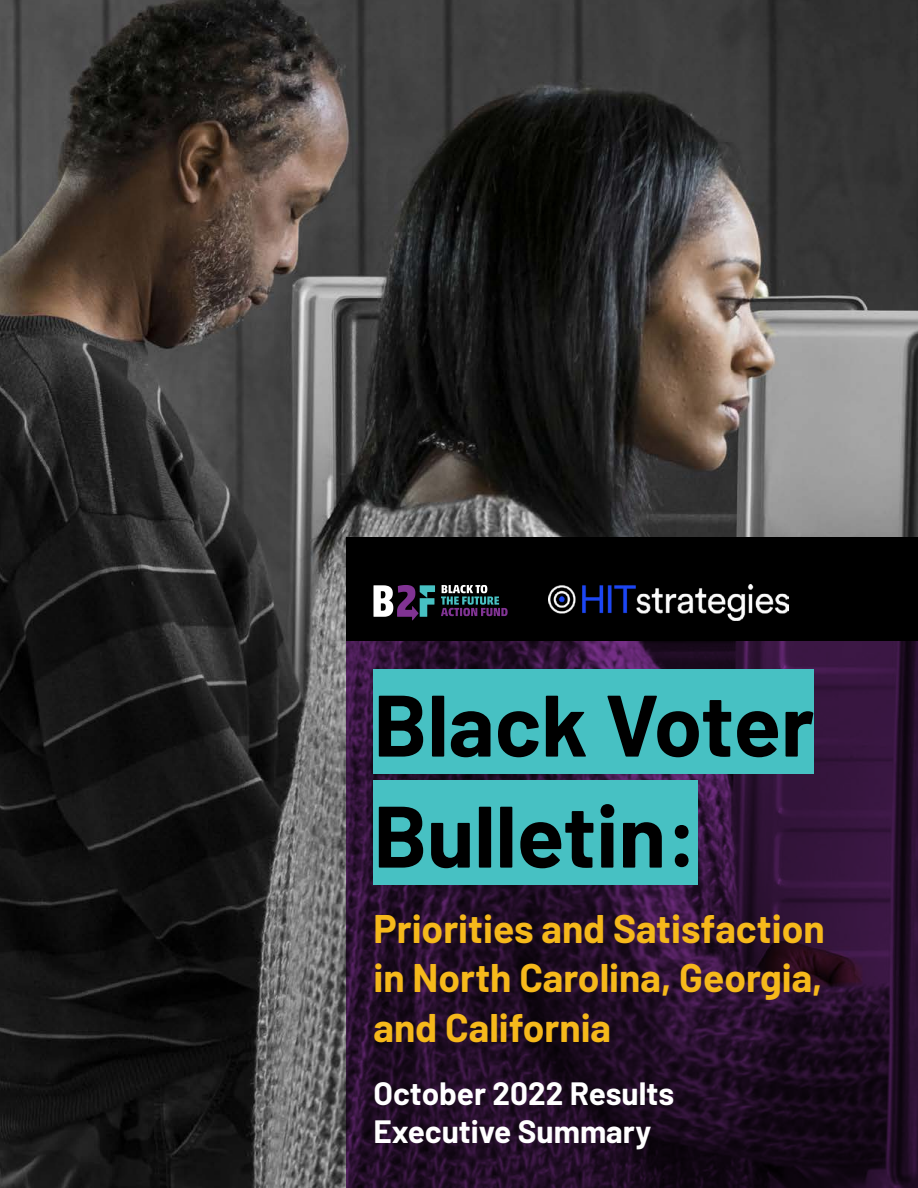
<style>
.page{position:relative;width:918px;height:1188px;background:#fff}
.page>*{position:absolute;margin:0;border:0;box-sizing:border-box;transform-origin:0 0}
.t1{font:700 87px/111px "Barlow";color:#000}
.t2{font:700 39px/49.5px "Barlow";color:#f6b91b;text-align:justify}
.t3{font:700 31.5px/37.8px "Barlow";color:#fff}
</style>
<div class="page">
<img style="left:0;top:0;width:918px;height:1188px">
<svg style="left:346px;top:641px;width:572px;height:547px;background:#270f2c"></svg>
<div style="left:346px;top:537px;width:572px;height:104px;background:#000"></div>
<svg style="left:441px;top:585px;width:67px;height:31px"></svg>
<svg style="left:374px;top:585px;width:61px;height:35px"></svg>
<div style="left:374px;top:670px;width:440px;height:104px;background:#47c1c3"></div>
<div style="left:374px;top:781px;width:324px;height:104px;background:#47c1c3"></div>
<img style="left:549px;top:585px;width:239px;height:35px">
<h1 class="t1" style="left:374px;top:663px;width:442px">Black Voter<br>Bulletin:</h1>
<p class="t2" style="left:374px;top:901px;width:453px">Priorities and Satisfaction in North Carolina, Georgia, and California</p>
<p class="t3" style="left:374px;top:1072px;width:302px">October 2022 Results<br>Executive Summary</p>
</div>
